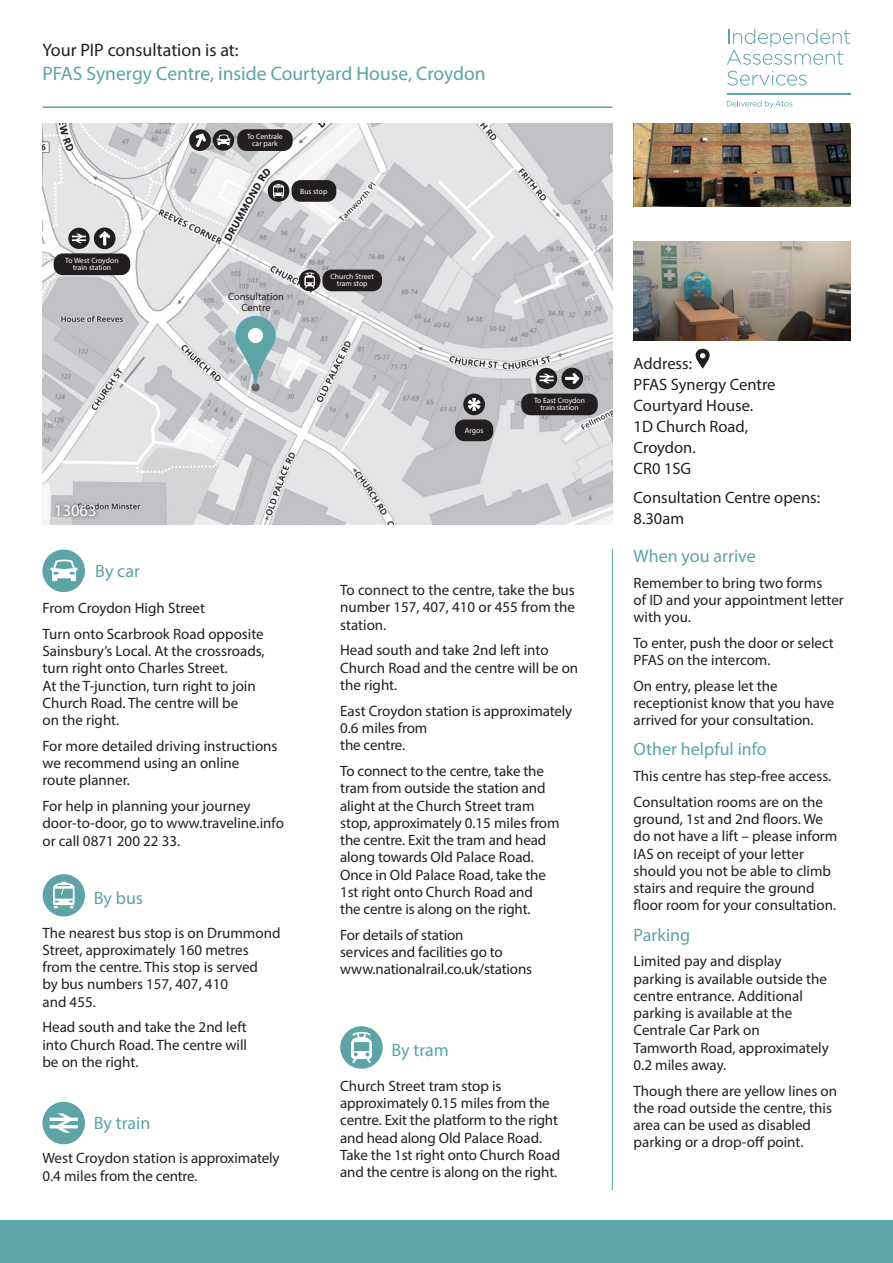
<style>
.page{position:relative;width:893px;height:1263px;background:#fff}
.page>*{position:absolute;margin:0;border:0;box-sizing:border-box;transform-origin:0 0}
.t1{font:19.5px "Myriad Pro";color:#5ca4a6}
.t2{font:18px "Myriad Pro";color:#5ca4a6}
.t3{font:18px "Myriad Pro";color:#231f20}
.t4{font:16.5px/21px "Myriad Pro";color:#231f20}
.t5{font:16.5px "Myriad Pro";color:#fff}
.t6{font:15px/17.2px "Myriad Pro";color:#231f20}
.t7{font:10.5px/10.6px "Myriad Pro";color:#231f20;text-align:center}
.t8{font:7.65px/7.2px "Myriad Pro";color:#fff;text-align:center}
</style>
<div class="page">
<img style="left:43px;top:124px;width:569px;height:400px">
<div style="left:52px;top:500px;width:48px;height:20px;background:#231f20;opacity:.75"></div>
<div style="left:463px;top:394px;width:22px;height:21px;background:#231f20;border-radius:50%"></div>
<svg style="left:468px;top:398px;width:13px;height:13px"></svg>
<div style="left:455px;top:419px;width:38px;height:22px;background:#231f20;border-radius:9px"></div>
<div style="left:521px;top:394px;width:77px;height:21px;background:#231f20;border-radius:9px"></div>
<div style="left:54px;top:253px;width:76px;height:22px;background:#231f20;border-radius:9px"></div>
<div style="left:536px;top:368px;width:21px;height:21px;background:#231f20;border-radius:50%"></div>
<svg style="left:539px;top:374px;width:15px;height:9px"></svg>
<div style="left:561px;top:368px;width:22px;height:21px;background:#231f20;border-radius:50%"></div>
<svg style="left:565px;top:373px;width:15px;height:11px"></svg>
<svg style="left:68px;top:228px;width:22px;height:21px"></svg>
<svg style="left:72px;top:234px;width:14px;height:9px"></svg>
<div style="left:94px;top:227px;width:22px;height:22px;background:#231f20;border-radius:50%"></div>
<svg style="left:99px;top:231px;width:11px;height:15px"></svg>
<div style="left:268px;top:180px;width:21px;height:22px;background:#231f20;border-radius:50%"></div>
<svg style="left:273px;top:184px;width:11px;height:14px"></svg>
<div style="left:291px;top:180px;width:45px;height:22px;background:#231f20;border-radius:9px"></div>
<div style="left:322px;top:270px;width:60px;height:21px;background:#231f20;border-radius:9px"></div>
<div style="left:237px;top:129px;width:56px;height:22px;background:#231f20;border-radius:9px"></div>
<svg style="left:213px;top:129px;width:21px;height:22px"></svg>
<svg style="left:188px;top:128px;width:42px;height:24px"></svg>
<div style="left:299px;top:270px;width:21px;height:21px;background:#231f20;border-radius:50%"></div>
<svg style="left:304px;top:272px;width:11px;height:16px"></svg>
<div style="left:0;top:1220px;width:893px;height:43px;background:#5ca4a6"></div>
<hr style="left:43px;top:106px;width:569px;height:2px;background:#5ca4a6">
<hr style="left:727px;top:93px;width:123px;height:1px;background:#5ca4a6">
<svg style="left:727px;top:29px;width:123px;height:36px"></svg>
<svg style="left:727px;top:71px;width:80px;height:15px"></svg>
<svg style="left:727px;top:101px;width:65px;height:7px"></svg>
<img style="left:634px;top:242px;width:216px;height:98px">
<img style="left:634px;top:124px;width:216px;height:83px">
<div style="left:42px;top:549px;width:43px;height:43px;background:#5ca4a6;border-radius:50%"></div>
<svg style="left:50px;top:560px;width:28px;height:21px"></svg>
<div style="left:42px;top:1102px;width:43px;height:42px;background:#5ca4a6;border-radius:50%"></div>
<svg style="left:50px;top:1113px;width:28px;height:20px"></svg>
<div style="left:43px;top:874px;width:42px;height:42px;background:#5ca4a6;border-radius:50%"></div>
<svg style="left:53px;top:882px;width:22px;height:26px"></svg>
<div style="left:340px;top:1026px;width:43px;height:43px;background:#5ca4a6;border-radius:50%"></div>
<svg style="left:351px;top:1032px;width:21px;height:31px"></svg>
<svg style="left:695px;top:348px;width:15px;height:21px"></svg>
<hr style="left:612px;top:549px;width:1px;height:640px;background:#5ca4a6">
<div style="left:251px;top:383px;width:9px;height:8px;background:#636366;border-radius:50%"></div>
<svg style="left:234px;top:316px;width:43px;height:72px;background:#94b7b9"></svg>
<div style="left:248px;top:328px;width:15px;height:15px;background:#fff;border-radius:50%"></div>
<p class="t3" style="left:43px;top:39px;width:198px">Your PIP consultation is at:</p>
<h1 class="t1" style="left:43px;top:62px;width:445px">PFAS Synergy Centre, inside Courtyard House, Croydon</h1>
<p class="t8" style="left:65px;top:257px;width:55px">To West Croydon train station</p>
<p class="t8" style="left:247px;top:132px;width:37px">To Centrale car park</p>
<p class="t8" style="left:300px;top:187px;width:29px">Bus stop</p>
<p class="t7" style="left:228px;top:291px;width:58px">Consultation<br>Centre</p>
<p class="t8" style="left:330px;top:273px;width:45px">Church Street tram stop</p>
<p class="t5" style="left:54px;top:500px;width:44px">13063</p>
<p class="t2" style="left:95px;top:560px;width:46px">By car</p>
<p class="t6" style="left:42px;top:595px;width:223px;line-height:25.8px">From Croydon High Street<br>Turn onto Scarbrook Road opposite</p>
<p class="t6" style="left:42px;top:642px;width:224px">Sainsbury’s Local. At the crossroads, turn right onto Charles Street.<br>At the T-junction, turn right to join<br>Church Road. The centre will be<br>on the right.</p>
<p class="t6" style="left:42px;top:737px;width:237px">For more detailed driving instructions we recommend using an online<br>route planner.</p>
<p class="t6" style="left:42px;top:797px;width:243px">For help in planning your journey door-to-door, go to www.traveline.info or call 0871 200 22 33.</p>
<p class="t2" style="left:94px;top:886px;width:51px">By bus</p>
<p class="t6" style="left:42px;top:924px;width:240px">The nearest bus stop is on Drummond<br>Street, approximately 160 metres from the centre. This stop is served<br>by bus numbers 157, 407, 410<br>and 455.</p>
<p class="t6" style="left:42px;top:1018px;width:206px;text-align:justify">Head south and take the 2nd left into Church Road. The centre will be on the right.</p>
<p class="t2" style="left:94px;top:1112px;width:58px">By train</p>
<p class="t6" style="left:42px;top:1149px;width:239px">West Croydon station is approximately<br>0.4 miles from the centre.</p>
<p class="t8" style="left:465px;top:427px;width:20px">Argos</p>
<p class="t8" style="left:534px;top:397px;width:52px">To East Croydon train station</p>
<p class="t6" style="left:340px;top:581px;width:236px;text-align:justify">To connect to the centre, take the bus number 157, 407, 410 or 455 from the station.</p>
<p class="t6" style="left:340px;top:642px;width:240px">Head south and take 2nd left into<br>Church Road and the centre will be on the right.</p>
<p class="t6" style="left:340px;top:702px;width:234px">East Croydon station is approximately<br>0.6 miles from<br>the centre.</p>
<p class="t6" style="left:340px;top:762px;width:221px">To connect to the centre, take the tram from outside the station and alight at the Church Street tram stop, approximately 0.15 miles from the centre. Exit the tram and head along towards Old Palace Road.<br>Once in Old Palace Road, take the<br>1st right onto Church Road and<br>the centre is along on the right.</p>
<p class="t6" style="left:340px;top:926px;width:193px">For details of station<br>services and facilities go to www.nationalrail.co.uk/stations</p>
<p class="t2" style="left:391px;top:1038px;width:59px">By tram</p>
<p class="t6" style="left:340px;top:1077px;width:222px">Church Street tram stop is approximately 0.15 miles from the centre. Exit the platform to the right and head along Old Palace Road.<br>Take the 1st right onto Church Road and the centre is along on the right.</p>
<p class="t4" style="left:634px;top:352px;width:143px">Address:<br>PFAS Synergy Centre<br>Courtyard House.<br>1D Church Road,<br>Croydon.<br>CR0 1SG</p>
<p class="t4" style="left:634px;top:487px;width:188px">Consultation Centre opens:<br>8.30am</p>
<p class="t2" style="left:634px;top:545px;width:124px">When you arrive</p>
<p class="t6" style="left:634px;top:574px;width:212px">Remember to bring two forms<br>of ID and your appointment letter with you.</p>
<p class="t6" style="left:634px;top:634px;width:202px">To enter, push the door or select<br>PFAS on the intercom.</p>
<p class="t6" style="left:634px;top:677px;width:202px">On entry, please let the receptionist know that you have arrived for your consultation.</p>
<p class="t2" style="left:634px;top:738px;width:135px">Other helpful info</p>
<p class="t6" style="left:634px;top:763px;width:199px;line-height:25.8px">This centre has step-free access.<br>Consultation rooms are on the</p>
<p class="t6" style="left:634px;top:810px;width:205px">ground, 1st and 2nd floors. We do not have a lift – please inform<br>IAS on receipt of your letter should you not be able to climb stairs and require the ground floor room for your consultation.</p>
<p class="t2" style="left:634px;top:923px;width:58px">Parking</p>
<p class="t6" style="left:634px;top:952px;width:197px">Limited pay and display parking is available outside the centre entrance. Additional parking is available at the<br>Centrale Car Park on<br>Tamworth Road, approximately<br>0.2 miles away.</p>
<p class="t6" style="left:634px;top:1082px;width:205px">Though there are yellow lines on the road outside the centre, this area can be used as disabled parking or a drop-off point.</p>
</div>
